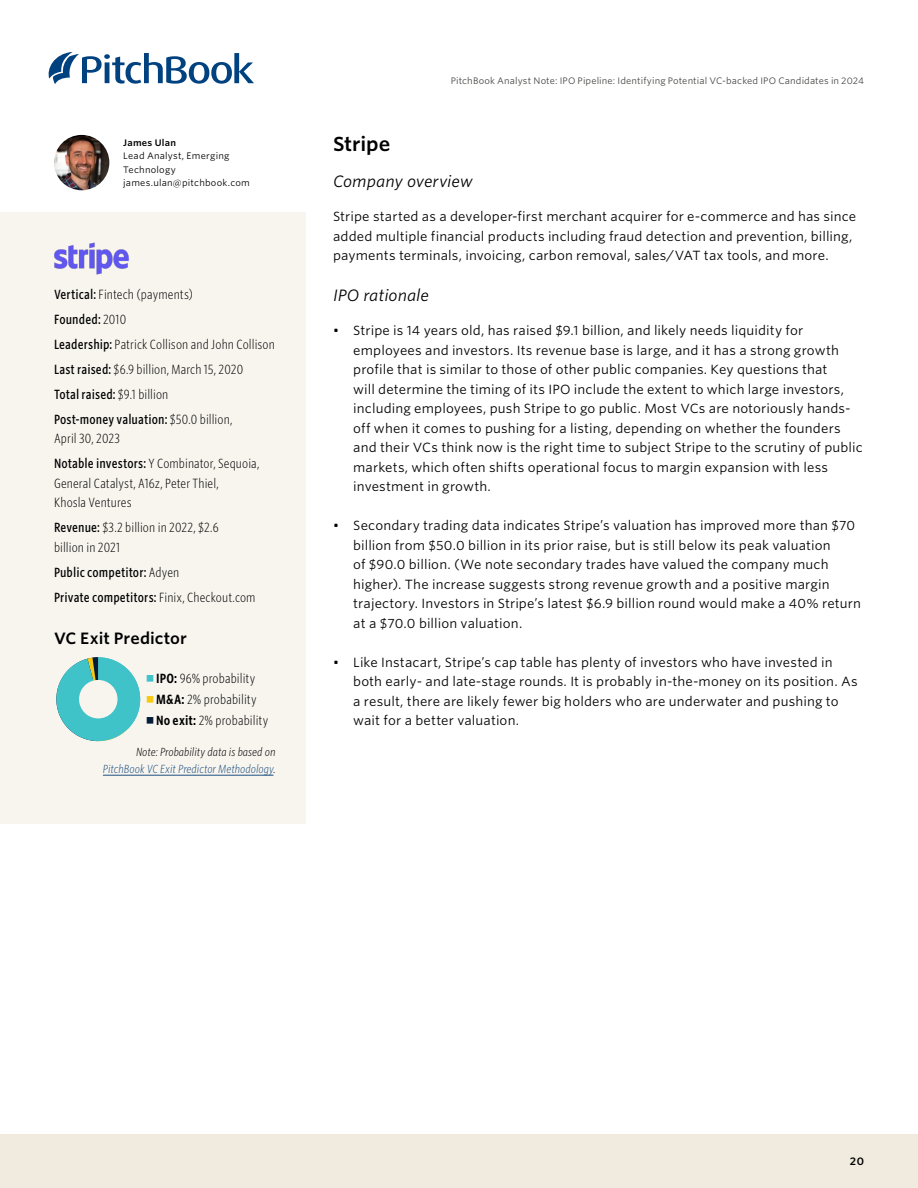
<style>
.page{position:relative;width:918px;height:1188px;background:#fff}
.page>*{position:absolute;margin:0;border:0;box-sizing:border-box;transform-origin:0 0}
.AN_Section_title{font:600 19.5px "Whitney S Sm";letter-spacing:-.01em;color:#000}
.AN_Subsection_I{font:italic 15.75px "Whitney S Sm";color:#000}
.AN_Chart___table_title{font:600 15.75px "Whitney S Sm";color:#000}
.AN_Body_copy{font:12.75px/19.5px "Whitney S Sm";letter-spacing:.01em;color:#000}
.AN_Company_highlights{font:300 12.75px/19.5px "Whitney Cond S Sm";letter-spacing:.005em;color:#000}
.AN_Company_highlights-2{font:500 12.75px "Whitney Cond S Sm";letter-spacing:.01em;color:#000}
.ETR_Source_tag{font:italic 300 11.25px/16.5px "Whitney Cond S Sm";color:#1d5080;text-align:right}
.t1{font:600 10.5px "Whitney S Sm";color:#000}
.t2{font:9px "Whitney S Sm";letter-spacing:.01em;color:#484643}
.AN_TOC_credits_text{font:9px/13.5px "Whitney S Sm";letter-spacing:.025em;color:#000}
.s1{font-weight:600}
.s2{font-weight:500}
.s3{font-weight:300}
.s4{color:#000}
</style>
<div class="page">
<div style="left:0;top:1134px;width:918px;height:54px;background:#f0ebde"></div>
<svg style="left:49px;top:52px;width:205px;height:32px"></svg>
<img style="left:54px;top:135px;width:55px;height:55px;border-radius:28px">
<div style="left:0;top:212px;width:306px;height:611px;background:#f8f5ef"></div>
<img style="left:54px;top:242px;width:75px;height:32px">
<svg style="left:56px;top:657px;width:84px;height:84px"></svg>
<div style="left:79px;top:680px;width:39px;height:38px;background:#f8f5ef;border-radius:50%"></div>
<hr style="left:103px;top:775px;width:170px;height:1px;background:#1d5080">
<p class="AN_TOC_credits_text" style="left:123px;top:136px;width:128px"><span class="s1">James Ulan<br></span>Lead Analyst, Emerging<br>Technology james.ulan@pitchbook.com</p>
<p class="AN_Company_highlights" style="left:54px;top:285px;width:140px"><span class="s2">Vertical:</span> Fintech (payments)</p>
<p class="AN_Company_highlights-2" style="left:54px;top:311px;width:74px">Founded: <span class="s3">2010</span></p>
<p class="AN_Company_highlights" style="left:54px;top:334px;width:222px"><span class="s2">Leadership:</span> Patrick Collison and John Collison</p>
<p class="AN_Company_highlights" style="left:54px;top:359px;width:191px"><span class="s2">Last raised:</span> $6.9 billion, March 15, 2020</p>
<p class="AN_Company_highlights-2" style="left:54px;top:386px;width:116px">Total raised: <span class="s3">$9.1 billion</span></p>
<p class="AN_Company_highlights" style="left:54px;top:409px;width:180px"><span class="s2">Post-money valuation:</span> $50.0 billion,<br>April 30, 2023</p>
<p class="AN_Company_highlights" style="left:54px;top:454px;width:207px"><span class="s2">Notable investors:</span> Y Combinator, Sequoia,<br>General Catalyst, A16z, Peter Thiel,<br>Khosla Ventures</p>
<p class="AN_Company_highlights" style="left:54px;top:517px;width:166px"><span class="s2">Revenue:</span> $3.2 billion in 2022, $2.6 billion in 2021</p>
<p class="AN_Company_highlights-2" style="left:54px;top:563px;width:127px">Public competitor: <span class="s3">Adyen</span></p>
<p class="AN_Company_highlights-2" style="left:54px;top:588px;width:203px">Private competitors: <span class="s3">Finix, Checkout.com</span></p>
<p class="AN_Chart___table_title" style="left:54px;top:627px;width:134px">VC Exit Predictor</p>
<p class="AN_Company_highlights" style="left:187px;top:668px;width:75px;line-height:21px;text-indent:-7px">84<br>14% probability</p>
<p class="AN_Company_highlights" style="left:156px;top:668px;width:114px;line-height:21px"><span class="s1">IPO:</span> 96% probability<br><span class="s1">M&amp;A:</span> 2% probability<br><span class="s1">No exit:</span> 2% probability</p>
<p class="ETR_Source_tag" style="left:103px;top:744px;width:174px"><span class="s4">Note: Probability data is based on<br></span>PitchBook VC Exit Predictor Methodology<span class="s4">.</span></p>
<p class="t2" style="left:451px;top:75px;width:415px">PitchBook Analyst Note: IPO Pipeline: Identifying Potential VC-backed IPO Candidates in 2024</p>
<p class="AN_Section_title" style="left:333px;top:130px;width:59px">Stripe</p>
<p class="AN_Subsection_I" style="left:333px;top:170px;width:141px">Company overview</p>
<p class="AN_Body_copy" style="left:333px;top:207px;width:525px">Stripe started as a developer-first merchant acquirer for e-commerce and has since added multiple financial products including fraud detection and prevention, billing, payments terminals, invoicing, carbon removal, sales/VAT tax tools, and more.</p>
<p class="AN_Subsection_I" style="left:333px;top:284px;width:98px">IPO rationale</p>
<p class="AN_Body_copy" style="left:353px;top:321px;width:511px;text-indent:-20px">• Stripe is 14 years old, has raised $9.1 billion, and likely needs liquidity for employees and investors. Its revenue base is large, and it has a strong growth profile that is similar to those of other public companies. Key questions that<br>will determine the timing of its IPO include the extent to which large investors, including employees, push Stripe to go public. Most VCs are notoriously hands&shy;off when it comes to pushing for a listing, depending on whether the founders and their VCs think now is the right time to subject Stripe to the scrutiny of public markets, which often shifts operational focus to margin expansion with less investment in growth.</p>
<p class="AN_Body_copy" style="left:353px;top:516px;width:509px;text-indent:-20px">• Secondary trading data indicates Stripe’s valuation has improved more than $70 billion from $50.0 billion in its prior raise, but is still below its peak valuation<br>of $90.0 billion. (We note secondary trades have valued the company much higher). The increase suggests strong revenue growth and a positive margin trajectory. Investors in Stripe’s latest $6.9 billion round would make a 40% return at a $70.0 billion valuation.</p>
<p class="AN_Body_copy" style="left:353px;top:652px;width:506px;text-indent:-20px">• Like Instacart, Stripe’s cap table has plenty of investors who have invested in both early- and late-stage rounds. It is probably in-the-money on its position. As a result, there are likely fewer big holders who are underwater and pushing to wait for a better valuation.</p>
<p class="t1" style="left:850px;top:1154px;width:16px">20</p>
</div>
